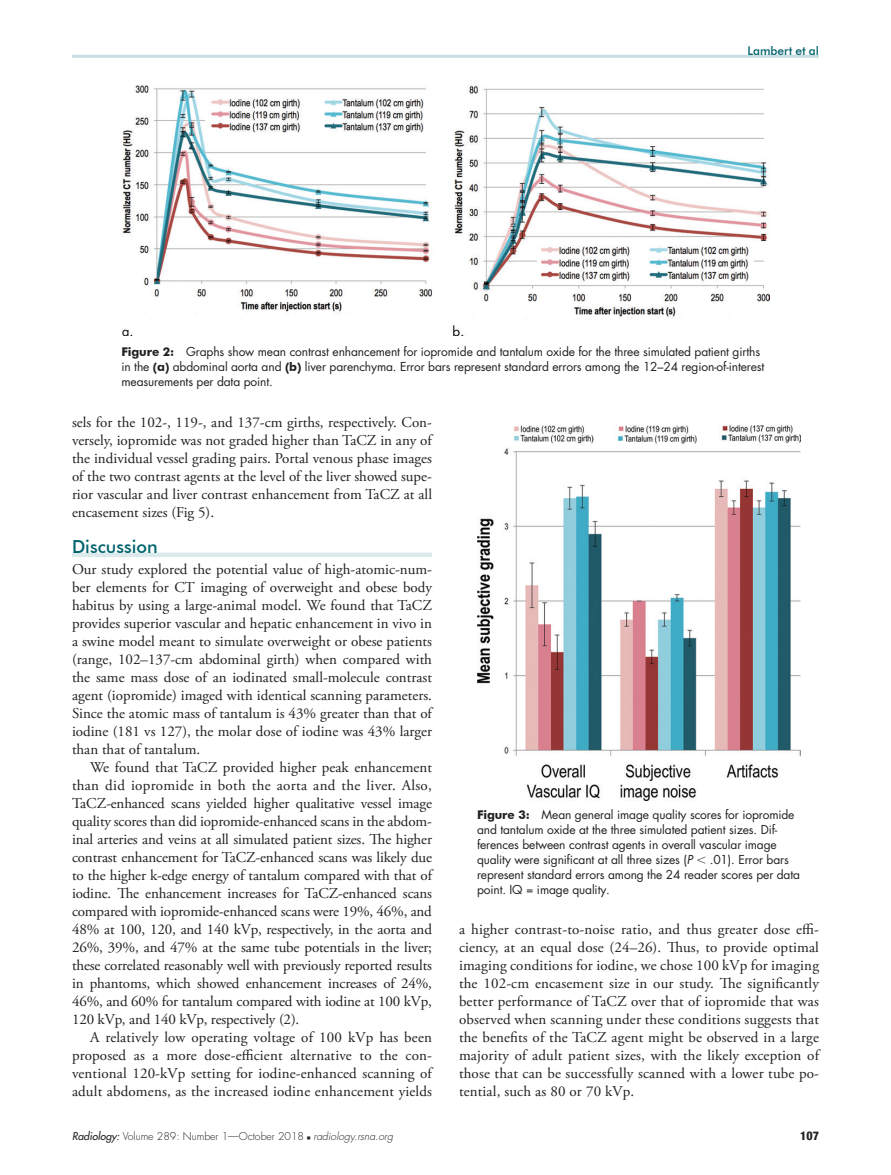
<style>
.page{position:relative;width:891px;height:1175px;background:#fff}
.page>*{position:absolute;margin:0;border:0;box-sizing:border-box;transform-origin:0 0}
.t1{font:500 18px "Futura BT";color:#00636d}
.t2{font:15px/18px "Adobe Garamond Pro";color:#231f20;text-align:justify}
.t3{font:12px/15px "Futura";letter-spacing:-.01em;color:#231f20}
.t4{font:500 12px "Futura BT";color:#00636d}
.t5{font:800 condensed 12px "Helvetica Neue";color:#231f20}
.t6{font:300 10.5px "Futura";color:#231f20}
.s1{font-family:"Futura BT";font-weight:700}
.s2{font-style:italic}
.s3{font-family:"Universal Greekwith Math Pi"}
.s4{font-weight:400;font-style:italic}
.s5{font-family:"Universal Newswith Comm Pi";font-weight:400;font-size:6px}
</style>
<div class="page">
<hr style="left:72px;top:55px;width:747px;height:3px;background:#c6dee1">
<img style="left:122px;top:85px;width:648px;height:250px">
<img style="left:477px;top:425px;width:324px;height:375px">
<div style="left:72px;top:552px;width:360px;height:5px;background:#dceaec"></div>
<p class="t4" style="left:747px;top:43px;width:73px">Lambert et al</p>
<p class="t3" style="left:122px;top:344px;width:644px"><span class="s1">Figure 2:</span> Graphs show mean contrast enhancement for iopromide and tantalum oxide for the three simulated patient girths in the <span class="s1">(a)</span> abdominal aorta and <span class="s1">(b)</span> liver parenchyma. Error bars represent standard errors among the 12–24 region-of-interest measurements per data point.</p>
<p class="t2" style="left:72px;top:413px;width:362px">sels for the 102-, 119-, and 137-cm girths, respectively. Con&shy;versely, iopromide was not graded higher than TaCZ in any of the individual vessel grading pairs. Portal venous phase images of the two contrast agents at the level of the liver showed supe&shy;rior vascular and liver contrast enhancement from TaCZ at all encasement sizes (Fig 5).</p>
<p class="t1" style="left:72px;top:535px;width:87px">Discussion</p>
<p class="t2" style="left:72px;top:560px;width:362px">Our study explored the potential value of high-atomic-num&shy;ber elements for CT imaging of overweight and obese body habitus by using a large-animal model. We found that TaCZ provides superior vascular and hepatic enhancement in vivo in a swine model meant to simulate overweight or obese patients (range, 102–137-cm abdominal girth) when compared with the same mass dose of an iodinated small-molecule contrast agent (iopromide) imaged with identical scanning parameters.<br>Since the atomic mass of tantalum is 43% greater than that of iodine (181 vs 127), the molar dose of iodine was 43% larger than that of tantalum.</p>
<p class="t2" style="left:72px;top:758px;width:362px;text-indent:18px">We found that TaCZ provided higher peak enhancement than did iopromide in both the aorta and the liver. Also, TaCZ-enhanced scans yielded higher qualitative vessel image quality scores than did iopromide-enhanced scans in the abdom&shy;inal arteries and veins at all simulated patient sizes. The higher contrast enhancement for TaCZ-enhanced scans was likely due to the higher k-edge energy of tantalum compared with that of iodine. The enhancement increases for TaCZ-enhanced scans compared with iopromide-enhanced scans were 19%, 46%, and 48% at 100, 120, and 140 kVp, respectively, in the aorta and 26%, 39%, and 47% at the same tube potentials in the liver; these correlated reasonably well with previously reported results in phantoms, which showed enhancement increases of 24%, 46%, and 60% for tantalum compared with iodine at 100 kVp, 120 kVp, and 140 kVp, respectively (2).</p>
<p class="t2" style="left:72px;top:1028px;width:362px;text-indent:18px">A relatively low operating voltage of 100 kVp has been proposed as a more dose-efficient alternative to the con&shy;ventional 120-kVp setting for iodine-enhanced scanning of adult abdomens, as the increased iodine enhancement yields</p>
<p class="t3" style="left:477px;top:807px;width:325px"><span class="s1">Figure 3:</span> Mean general image quality scores for iopromide and tantalum oxide at the three simulated patient sizes. Dif&shy;ferences between contrast agents in overall vascular image quality were significant at all three sizes (<span class="s2">P</span> <span class="s3">,</span> .01). Error bars represent standard errors among the 24 reader scores per data point. IQ = image quality.</p>
<p class="t2" style="left:459px;top:920px;width:362px">a higher contrast-to-noise ratio, and thus greater dose effi&shy;ciency, at an equal dose (24–26). Thus, to provide optimal imaging conditions for iodine, we chose 100 kVp for imaging the 102-cm encasement size in our study. The significantly better performance of TaCZ over that of iopromide that was observed when scanning under these conditions suggests that the benefits of the TaCZ agent might be observed in a large majority of adult patient sizes, with the likely exception of those that can be successfully scanned with a lower tube po&shy;tential, such as 80 or 70 kVp.</p>
<p class="t6" style="left:72px;top:1129px;width:323px"><span class="s4">Radiology:</span> Volume 289: Number 1—October 2018 <span class="s5">n</span> <span class="s2">radiology.rsna.org</span></p>
<p class="t5" style="left:800px;top:1128px;width:20px">107</p>
</div>
